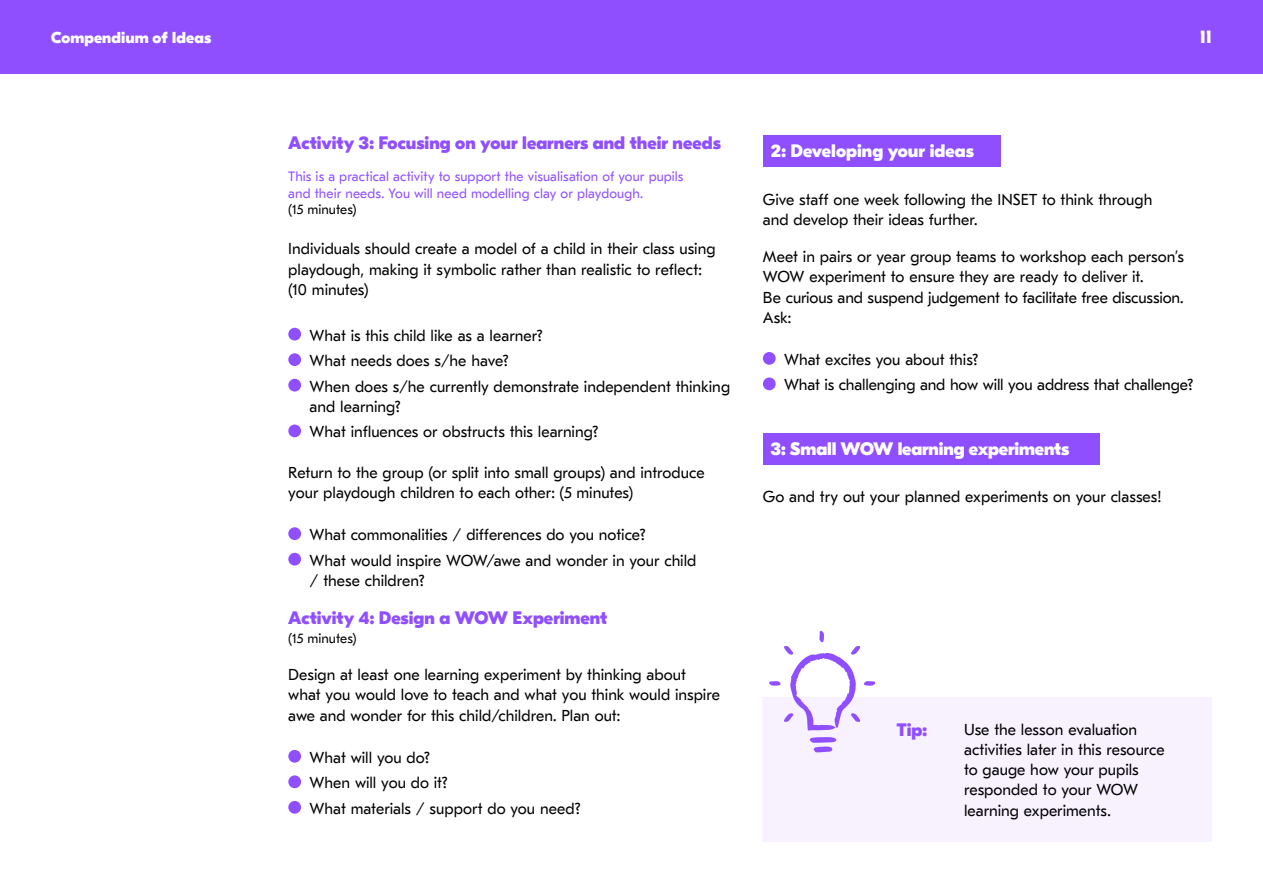
<style>
.page{position:relative;width:1263px;height:893px;background:#fff}
.page>*{position:absolute;margin:0;border:0;box-sizing:border-box;transform-origin:0 0}
.t1{font:800 18px "GT Eesti Display";color:#8f4fff}
.t2{font:800 18px "GT Eesti Display";letter-spacing:-.005em;color:#fff}
.t3{font:15.75px/20.2px "GT Eesti Text";color:#000}
.t4{font:800 15.75px "GT Eesti Display";letter-spacing:.005em;color:#fff}
.t5{font:13.5px/16.2px "GT Eesti Text";letter-spacing:.005em;color:#8f4fff}
.t6{font:13.5px "GT Eesti Text";letter-spacing:.005em;color:#000}
</style>
<div class="page">
<div style="left:0;top:0;width:1263px;height:73px;background:#8f4fff"></div>
<div style="left:288px;top:328px;width:13px;height:13px;background:#8f4fff;border-radius:50%"></div>
<div style="left:288px;top:353px;width:13px;height:13px;background:#8f4fff;border-radius:50%"></div>
<div style="left:288px;top:379px;width:13px;height:13px;background:#8f4fff;border-radius:50%"></div>
<div style="left:288px;top:425px;width:13px;height:12px;background:#8f4fff;border-radius:50%"></div>
<div style="left:288px;top:527px;width:13px;height:13px;background:#8f4fff;border-radius:50%"></div>
<div style="left:288px;top:553px;width:13px;height:13px;background:#8f4fff;border-radius:50%"></div>
<div style="left:288px;top:750px;width:13px;height:13px;background:#8f4fff;border-radius:50%"></div>
<div style="left:288px;top:775px;width:13px;height:13px;background:#8f4fff;border-radius:50%"></div>
<div style="left:288px;top:801px;width:13px;height:13px;background:#8f4fff;border-radius:50%"></div>
<div style="left:763px;top:352px;width:13px;height:13px;background:#8f4fff;border-radius:50%"></div>
<div style="left:763px;top:377px;width:13px;height:13px;background:#8f4fff;border-radius:50%"></div>
<div style="left:763px;top:135px;width:237px;height:32px;background:#8f4fff"></div>
<div style="left:763px;top:433px;width:336px;height:32px;background:#8f4fff"></div>
<div style="left:763px;top:697px;width:449px;height:145px;background:#f8f1ff"></div>
<svg style="left:809px;top:737px;width:28px;height:16px"></svg>
<svg style="left:769px;top:630px;width:107px;height:100px"></svg>
<p class="t4" style="left:51px;top:28px;width:162px">Compendium of Ideas</p>
<p class="t2" style="left:1200px;top:27px;width:13px">11</p>
<p class="t1" style="left:288px;top:133px;width:434px">Activity 3: Focusing on your learners and their needs</p>
<p class="t5" style="left:288px;top:169px;width:397px">This is a practical activity to support the visualisation of your pupils and their needs. You will need modelling clay or playdough.</p>
<p class="t6" style="left:288px;top:202px;width:70px">(15 minutes)</p>
<p class="t3" style="left:288px;top:239px;width:429px">Individuals should create a model of a child in their class using playdough, making it symbolic rather than realistic to reflect: (10 minutes)</p>
<p class="t3" style="left:310px;top:323px;width:422px;line-height:25.5px">What is this child like as a learner?<br>What needs does s/he have?<br>When does s/he currently demonstrate independent thinking</p>
<p class="t3" style="left:310px;top:394px;width:290px;line-height:25.5px">and learning?<br>What influences or obstructs this learning?</p>
<p class="t3" style="left:288px;top:463px;width:418px">Return to the group (or split into small groups) and introduce your playdough children to each other: (5 minutes)</p>
<p class="t3" style="left:310px;top:522px;width:388px;line-height:25.5px">What commonalities / differences do you notice?<br>What would inspire WOW/awe and wonder in your child</p>
<p class="t3" style="left:310px;top:571px;width:116px">/ these children?</p>
<p class="t1" style="left:288px;top:608px;width:320px">Activity 4: Design a WOW Experiment</p>
<p class="t6" style="left:288px;top:631px;width:70px">(15 minutes)</p>
<p class="t3" style="left:288px;top:665px;width:433px">Design at least one learning experiment by thinking about what you would love to teach and what you think would inspire awe and wonder for this child/children. Plan out:</p>
<p class="t3" style="left:310px;top:745px;width:272px;line-height:25.5px">What will you do?<br>When will you do it?<br>What materials / support do you need?</p>
<p class="t2" style="left:771px;top:141px;width:204px">2: Developing your ideas</p>
<p class="t3" style="left:763px;top:190px;width:391px">Give staff one week following the INSET to think through and develop their ideas further.</p>
<p class="t3" style="left:763px;top:247px;width:423px">Meet in pairs or year group teams to workshop each person’s WOW experiment to ensure they are ready to deliver it.<br>Be curious and suspend judgement to facilitate free discussion.<br>Ask:</p>
<p class="t3" style="left:784px;top:347px;width:411px;line-height:25.5px">What excites you about this?<br>What is challenging and how will you address that challenge?</p>
<p class="t2" style="left:771px;top:439px;width:300px">3: Small WOW learning experiments</p>
<p class="t3" style="left:763px;top:487px;width:400px">Go and try out your planned experiments on your classes!</p>
<p class="t1" style="left:897px;top:720px;width:32px">Tip:</p>
<p class="t3" style="left:964px;top:719px;width:202px">Use the lesson evaluation activities later in this resource to gauge how your pupils responded to your WOW learning experiments.</p>
</div>
